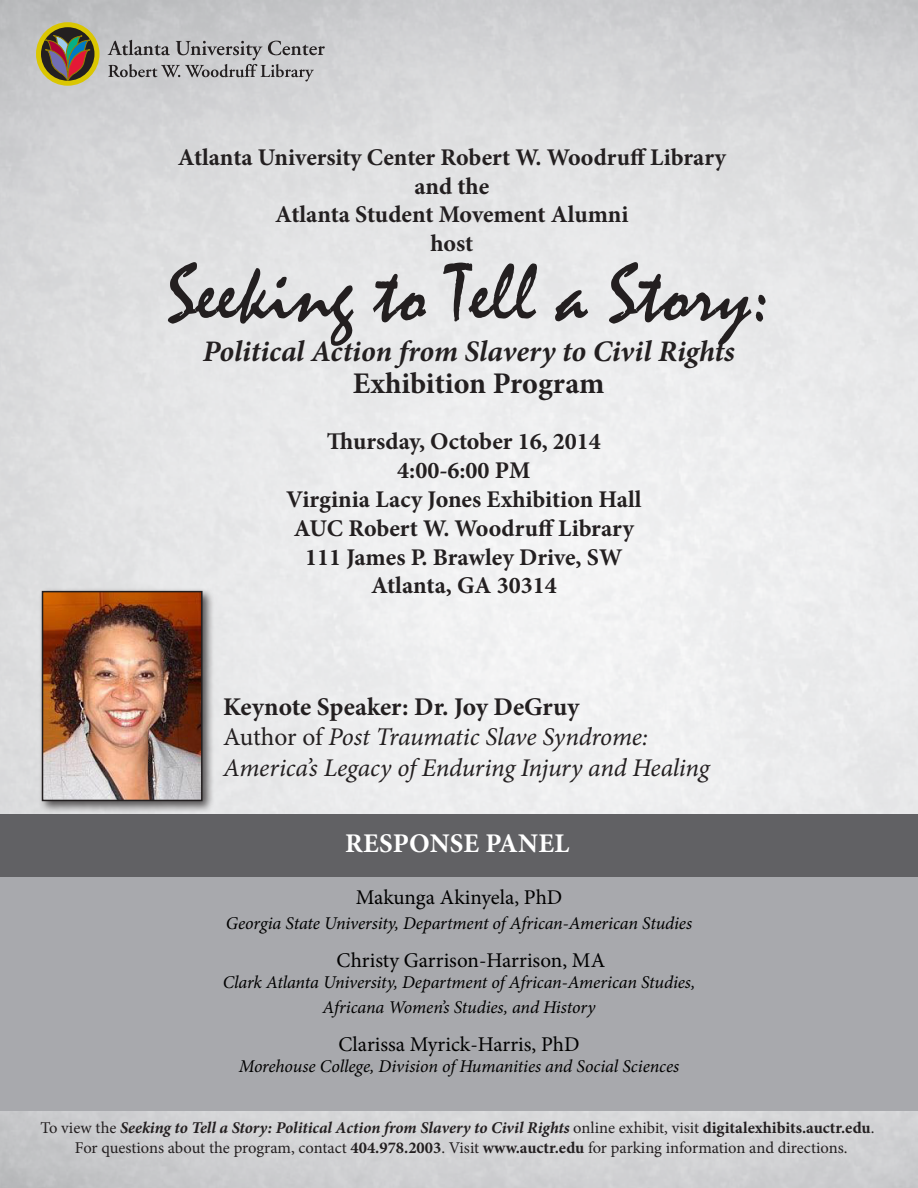
<style>
.page{position:relative;width:918px;height:1188px;background:#fff}
.page>*{position:absolute;margin:0;border:0;box-sizing:border-box;transform-origin:0 0}
.t1{font:83.1px "Mistral";color:#231f20}
.t2{font:700 30px "Minion Pro";letter-spacing:-.005em;color:#231f20}
.t3{font:italic 700 29.85px "Minion Pro";color:#231f20}
.t4{font:700 27px "Minion Pro";letter-spacing:.01em;color:#fff}
.t5{font:italic 25.5px "Minion Pro";letter-spacing:-.01em;color:#231f20}
.t6{font:700 25.5px "Minion Pro";color:#231f20}
.t7{font:700 24px "Minion Pro";color:#231f20}
.t8{font:21px "Minion Pro";color:#000}
.t9{font:italic 18px "Minion Pro";letter-spacing:-.005em;color:#000}
.t10{font:italic 700 16.5px "Minion Pro";letter-spacing:-.005em;color:#231f20}
.t11{font:16.5px "Minion Pro";letter-spacing:-.005em;color:#231f20}
.s1{font-style:normal}
.s2{font-weight:400;font-style:normal}
.s3{font-weight:700}
</style>
<div class="page">
<img style="left:0;top:0;width:918px;height:1188px">
<svg style="left:39px;top:25px;width:58px;height:58px"></svg>
<div style="left:36px;top:22px;width:64px;height:64px;border:5px solid #dac602;border-radius:50%"></div>
<svg style="left:44px;top:36px;width:47px;height:45px;background:#6c5845"></svg>
<svg style="left:108px;top:40px;width:217px;height:41px;background:#adadaf"></svg>
<div style="left:0;top:814px;width:918px;height:63px;background:#616164"></div>
<div style="left:38px;top:587px;width:177px;height:227px;background:#231f20;opacity:.75"></div>
<img style="left:45px;top:594px;width:155px;height:204px">
<div style="left:42px;top:591px;width:161px;height:210px;border:2px solid #231f20"></div>
<div style="left:0;top:877px;width:918px;height:234px;background:#a8a9ad"></div>
<p class="t7" style="left:178px;top:140px;width:550px">Atlanta University Center Robert W. Woodruff Library</p>
<p class="t7" style="left:415px;top:169px;width:76px">and the</p>
<p class="t7" style="left:275px;top:197px;width:355px">Atlanta Student Movement Alumni</p>
<p class="t7" style="left:430px;top:226px;width:45px">host</p>
<p class="t1" style="left:168px;top:248px;width:604px">Seeking to Tell a Story:</p>
<p class="t3" style="left:203px;top:330px;width:534px">Political Action from Slavery to Civil Rights</p>
<p class="t2" style="left:353px;top:362px;width:253px">Exhibition Program</p>
<p class="t7" style="left:327px;top:425px;width:276px">Thursday, October 16, 2014</p>
<p class="t7" style="left:397px;top:454px;width:135px">4:00-6:00 PM</p>
<p class="t7" style="left:286px;top:482px;width:357px">Virginia Lacy Jones Exhibition Hall</p>
<p class="t7" style="left:294px;top:511px;width:341px">AUC Robert W. Woodruff Library</p>
<p class="t7" style="left:305px;top:540px;width:319px">111 James P. Brawley Drive, SW</p>
<p class="t7" style="left:371px;top:569px;width:187px">Atlanta, GA 30314</p>
<p class="t6" style="left:223px;top:688px;width:358px">Keynote Speaker: Dr. Joy DeGruy</p>
<p class="t5" style="left:223px;top:720px;width:426px"><span class="s1">Author of</span> Post Traumatic Slave Syndrome:</p>
<p class="t5" style="left:223px;top:750px;width:488px">America’s Legacy of Enduring Injury and Healing</p>
<p class="t4" style="left:345px;top:824px;width:226px">RESPONSE PANEL</p>
<p class="t8" style="left:356px;top:883px;width:208px">Makunga Akinyela, PhD</p>
<p class="t9" style="left:226px;top:911px;width:468px">Georgia State University, Department of African-American Studies</p>
<p class="t8" style="left:337px;top:946px;width:270px">Christy Garrison-Harrison, MA</p>
<p class="t9" style="left:223px;top:970px;width:474px">Clark Atlanta University, Department of African-American Studies,</p>
<p class="t9" style="left:323px;top:995px;width:274px">Africana Women’s Studies, and History</p>
<p class="t8" style="left:339px;top:1030px;width:242px">Clarissa Myrick-Harris, PhD</p>
<p class="t9" style="left:239px;top:1054px;width:442px">Morehouse College, Division of Humanities and Social Sciences</p>
<p class="t10" style="left:41px;top:1116px;width:836px"><span class="s2">To view the</span> Seeking to Tell a Story: Political Action from Slavery to Civil Rights <span class="s2">online exhibit, visit</span> <span class="s1">digitalexhibits.auctr.edu</span><span class="s2">.</span></p>
<p class="t11" style="left:75px;top:1137px;width:774px">For questions about the program, contact <span class="s3">404.978.2003</span>. Visit <span class="s3">www.auctr.edu</span> for parking information and directions.</p>
</div>
